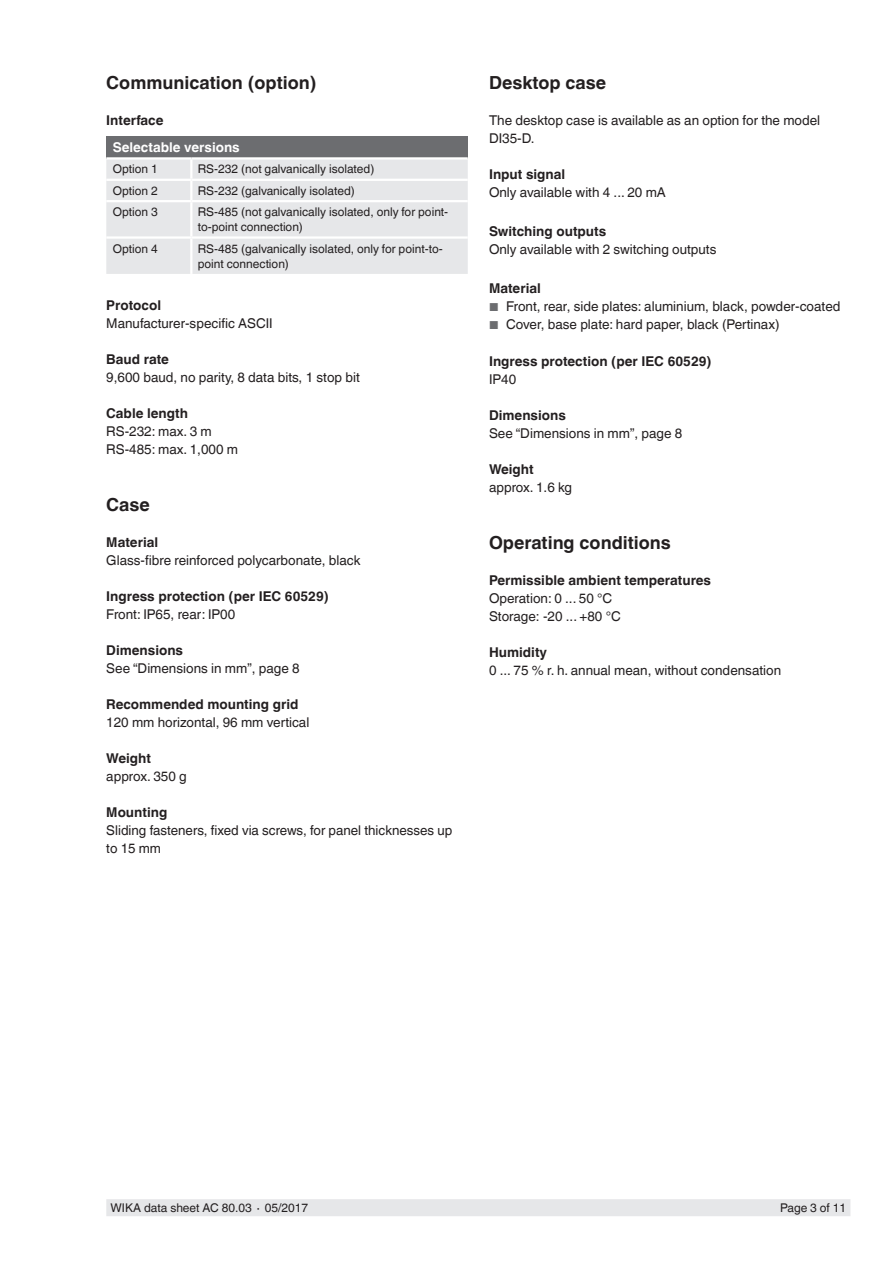
<style>
.page{position:relative;width:893px;height:1263px;background:#fff}
.page>*{position:absolute;margin:0;border:0;box-sizing:border-box;transform-origin:0 0}
.t1{font:700 18px "Helvetica World";color:#231f20}
.t2{font:13.5px/18px "Helvetica World";color:#231f20}
.t3{font:700 13.5px "Helvetica World";color:#231f20}
.t4{font:700 13.5px "Helvetica World";color:#fff}
.t5{font:12px/15px "Helvetica World";color:#231f20}
.s1{font-size:11.55px;color:#6c6d70}
</style>
<div class="page">
<div style="left:106px;top:1199px;width:744px;height:17px;background:#e6e7e9"></div>
<div style="left:106px;top:136px;width:362px;height:22px;background:#6c6d70"></div>
<hr style="left:106px;top:157px;width:85px;height:3px;background:#fff">
<hr style="left:191px;top:157px;width:277px;height:3px;background:#fff">
<div style="left:106px;top:158px;width:362px;height:116px;background:#e6e7e9"></div>
<hr style="left:106px;top:200px;width:85px;height:2px;background:#fff">
<hr style="left:191px;top:200px;width:277px;height:2px;background:#fff">
<hr style="left:190px;top:202px;width:2px;height:34px;background:#fff">
<hr style="left:106px;top:236px;width:85px;height:3px;background:#fff">
<hr style="left:191px;top:236px;width:277px;height:3px;background:#fff">
<hr style="left:190px;top:239px;width:2px;height:35px;background:#fff">
<h1 class="t1" style="left:106px;top:73px;width:212px">Communication (option)</h1>
<p class="t3" style="left:106px;top:113px;width:59px">Interface</p>
<p class="t4" style="left:113px;top:139px;width:129px">Selectable versions</p>
<p class="t5" style="left:113px;top:162px;width:47px">Option 1</p>
<p class="t5" style="left:198px;top:162px;width:178px">RS-232 (not galvanically isolated)</p>
<p class="t5" style="left:113px;top:183px;width:47px">Option 2</p>
<p class="t5" style="left:198px;top:183px;width:159px">RS-232 (galvanically isolated)</p>
<p class="t5" style="left:113px;top:204px;width:47px">Option 3</p>
<p class="t5" style="left:198px;top:204px;width:252px">RS-485 (not galvanically isolated, only for point&shy;to-point connection)</p>
<p class="t5" style="left:113px;top:241px;width:47px">Option 4</p>
<p class="t5" style="left:198px;top:241px;width:246px">RS-485 (galvanically isolated, only for point-to&shy;point connection)</p>
<p class="t3" style="left:106px;top:297px;width:56px">Protocol</p>
<p class="t2" style="left:106px;top:314px;width:168px">Manufacturer-specific ASCII</p>
<p class="t3" style="left:106px;top:351px;width:64px">Baud rate</p>
<p class="t2" style="left:106px;top:368px;width:255px">9,600 baud, no parity, 8 data bits, 1 stop bit</p>
<p class="t3" style="left:106px;top:405px;width:83px">Cable length</p>
<p class="t2" style="left:106px;top:422px;width:133px">RS-232: max. 3 m<br>RS-485: max. 1,000 m</p>
<h1 class="t1" style="left:106px;top:494px;width:45px">Case</h1>
<p class="t3" style="left:106px;top:534px;width:53px">Material</p>
<p class="t2" style="left:106px;top:551px;width:256px">Glass-fibre reinforced polycarbonate, black</p>
<p class="t3" style="left:106px;top:588px;width:224px">Ingress protection (per IEC 60529)</p>
<p class="t2" style="left:106px;top:605px;width:130px">Front: IP65, rear: IP00</p>
<p class="t3" style="left:106px;top:642px;width:78px">Dimensions</p>
<p class="t2" style="left:106px;top:659px;width:195px">See “Dimensions in mm”, page 8</p>
<p class="t3" style="left:106px;top:696px;width:194px">Recommended mounting grid</p>
<p class="t2" style="left:106px;top:713px;width:205px">120 mm horizontal, 96 mm vertical</p>
<p class="t3" style="left:106px;top:750px;width:46px">Weight</p>
<p class="t2" style="left:106px;top:767px;width:82px">approx. 350 g</p>
<p class="t3" style="left:106px;top:804px;width:63px">Mounting</p>
<p class="t2" style="left:106px;top:821px;width:348px">Sliding fasteners, fixed via screws, for panel thicknesses up to 15 mm</p>
<h1 class="t1" style="left:489px;top:73px;width:119px">Desktop case</h1>
<p class="t2" style="left:489px;top:112px;width:333px">The desktop case is available as an option for the model<br>DI35-D.</p>
<p class="t3" style="left:489px;top:167px;width:78px">Input signal</p>
<p class="t2" style="left:489px;top:184px;width:178px">Only available with 4 ... 20 mA</p>
<p class="t3" style="left:489px;top:224px;width:119px">Switching outputs</p>
<p class="t2" style="left:489px;top:241px;width:229px">Only available with 2 switching outputs</p>
<p class="t3" style="left:489px;top:281px;width:53px">Material</p>
<p class="t2" style="left:489px;top:298px;width:353px"><span class="s1">■</span> Front, rear, side plates: aluminium, black, powder-coated</p>
<p class="t2" style="left:489px;top:316px;width:292px"><span class="s1">■</span> Cover, base plate: hard paper, black (Pertinax)</p>
<p class="t3" style="left:489px;top:353px;width:224px">Ingress protection (per IEC 60529)</p>
<p class="t2" style="left:489px;top:370px;width:29px">IP40</p>
<p class="t3" style="left:489px;top:407px;width:78px">Dimensions</p>
<p class="t2" style="left:489px;top:424px;width:195px">See “Dimensions in mm”, page 8</p>
<p class="t3" style="left:489px;top:461px;width:46px">Weight</p>
<p class="t2" style="left:489px;top:478px;width:85px">approx. 1.6 kg</p>
<h1 class="t1" style="left:489px;top:532px;width:183px">Operating conditions</h1>
<p class="t3" style="left:489px;top:572px;width:224px">Permissible ambient temperatures</p>
<p class="t2" style="left:489px;top:589px;width:133px">Operation: 0 ... 50 °C<br>Storage: -20 ... +80 °C</p>
<p class="t3" style="left:489px;top:644px;width:60px">Humidity</p>
<p class="t2" style="left:489px;top:661px;width:294px">0 ... 75 % r. h. annual mean, without condensation</p>
<p class="t5" style="left:111px;top:1200px;width:199px">WIKA data sheet AC 80.03 ∙ 05/2017</p>
<p class="t5" style="left:780px;top:1200px;width:68px">Page 3 of 11</p>
</div>
